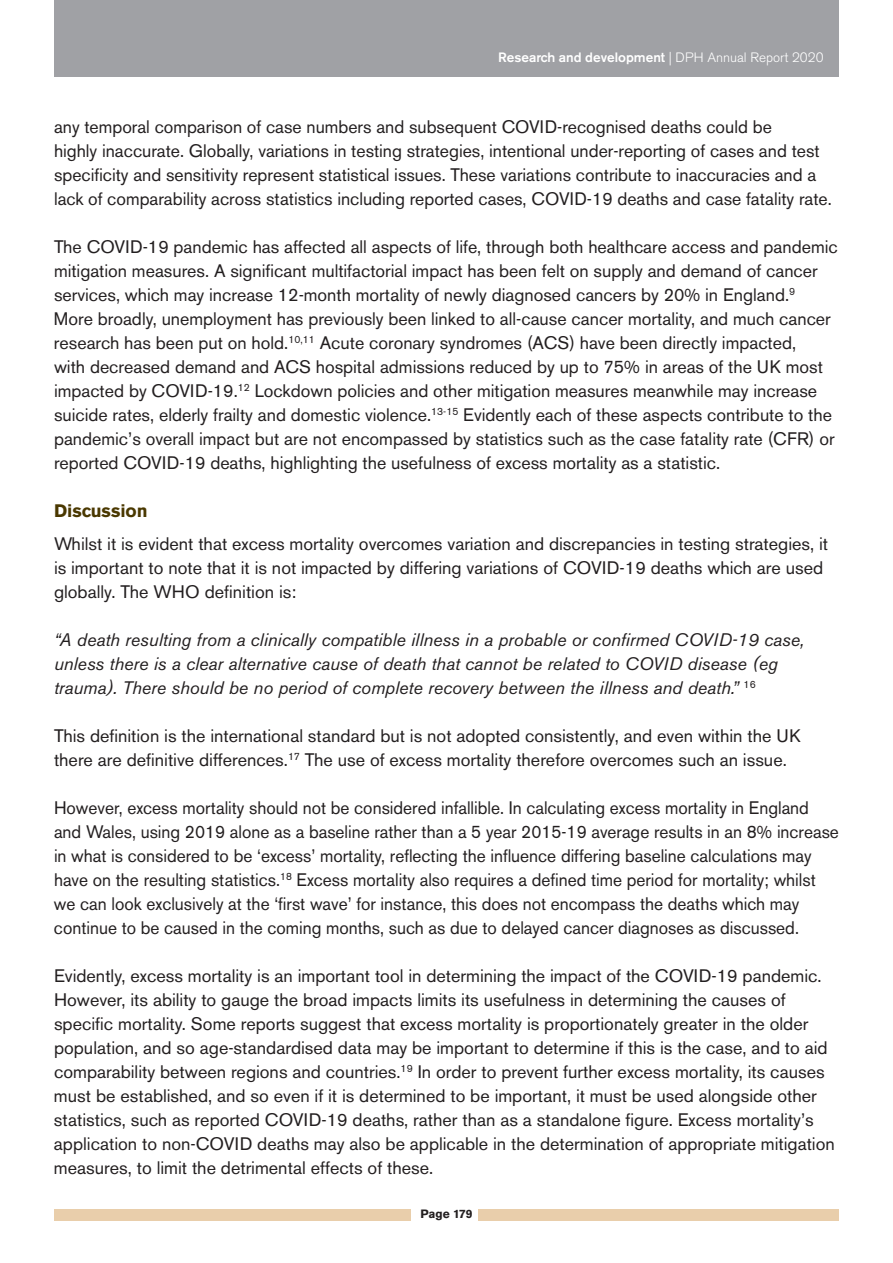
<style>
.page{position:relative;width:893px;height:1263px;background:#fff}
.page>*{position:absolute;margin:0;border:0;box-sizing:border-box;transform-origin:0 0}
.t1{font:18px/24px "Akzidenz Grotesk BE";color:#231f20}
.t2{font:18px/24px "Akzidenz Grotesk BE";color:#231f20;scale:.96 1}
.t3{font:italic 18px/24px "Akzidenz Grotesk BE";color:#231f20}
.t4{font:700 18px "Akzidenz Grotesk BE";color:#4a3800}
.t5{font:500 13.5px "Akzidenz Grotesk BE";color:#fff}
.t6{font:700 12px "Akzidenz Grotesk BE";letter-spacing:-.02em;color:#231f20}
.s1{font-weight:300}
</style>
<div class="page">
<div style="left:54px;top:1209px;width:357px;height:11px;background:#e9ceab"></div>
<div style="left:479px;top:1209px;width:360px;height:11px;background:#e9ceab"></div>
<div style="left:54px;top:0;width:785px;height:77px;background:#a0a1a5"></div>
<p class="t5" style="left:498px;top:49px;width:327px">Research and development <span class="s1">| DPH Annual Report 2020</span></p>
<p class="t1" style="left:54px;top:115px;width:779px">any temporal comparison of case numbers and subsequent COVID-recognised deaths could be<br>highly inaccurate. Globally, variations in testing strategies, intentional under-reporting of cases and test specificity and sensitivity represent statistical issues. These variations contribute to inaccuracies and a lack of comparability across statistics including reported cases, COVID-19 deaths and case fatality rate.</p>
<p class="t1" style="left:54px;top:235px;width:785px">The COVID-19 pandemic has affected all aspects of life, through both healthcare access and pandemic mitigation measures. A significant multifactorial impact has been felt on supply and demand of cancer services, which may increase 12-month mortality of newly diagnosed cancers by 20% in England.<sup>9<br></sup>More broadly, unemployment has previously been linked to all-cause cancer mortality, and much cancer research has been put on hold.<sup>10,11</sup> Acute coronary syndromes (ACS) have been directly impacted,<br>with decreased demand and ACS hospital admissions reduced by up to 75% in areas of the UK most impacted by COVID-19.<sup>12</sup> Lockdown policies and other mitigation measures meanwhile may increase suicide rates, elderly frailty and domestic violence.<sup>13-15</sup> Evidently each of these aspects contribute to the pandemic’s overall impact but are not encompassed by statistics such as the case fatality rate (CFR) or reported COVID-19 deaths, highlighting the usefulness of excess mortality as a statistic.</p>
<p class="t4" style="left:54px;top:501px;width:95px">Discussion</p>
<p class="t1" style="left:54px;top:532px;width:776px">Whilst it is evident that excess mortality overcomes variation and discrepancies in testing strategies, it is important to note that it is not impacted by differing variations of COVID-19 deaths which are used globally. The WHO definition is:</p>
<p class="t3" style="left:54px;top:627px;width:752px">“A death resulting from a clinically compatible illness in a probable or confirmed COVID-19 case, unless there is a clear alternative cause of death that cannot be related to COVID disease (eg trauma). There should be no period of complete recovery between the illness and death.” <sup>16</sup></p>
<p class="t1" style="left:54px;top:724px;width:748px">This definition is the international standard but is not adopted consistently, and even within the UK there are definitive differences.<sup>17</sup> The use of excess mortality therefore overcomes such an issue.</p>
<p class="t2" style="left:54px;top:796px;width:819px">However, excess mortality should not be considered infallible. In calculating excess mortality in England and Wales, using 2019 alone as a baseline rather than a 5 year 2015-19 average results in an 8% increase in what is considered to be ‘excess’ mortality, reflecting the influence differing baseline calculations may have on the resulting statistics.<sup>18</sup> Excess mortality also requires a defined time period for mortality; whilst we can look exclusively at the ‘first wave’ for instance, this does not encompass the deaths which may continue to be caused in the coming months, such as due to delayed cancer diagnoses as discussed.</p>
<p class="t1" style="left:54px;top:964px;width:782px">Evidently, excess mortality is an important tool in determining the impact of the COVID-19 pandemic.<br>However, its ability to gauge the broad impacts limits its usefulness in determining the causes of specific mortality. Some reports suggest that excess mortality is proportionately greater in the older population, and so age-standardised data may be important to determine if this is the case, and to aid comparability between regions and countries.<sup>19</sup> In order to prevent further excess mortality, its causes must be established, and so even if it is determined to be important, it must be used alongside other statistics, such as reported COVID-19 deaths, rather than as a standalone figure. Excess mortality’s application to non-COVID deaths may also be applicable in the determination of appropriate mitigation measures, to limit the detrimental effects of these.</p>
<p class="t6" style="left:420px;top:1207px;width:54px">Page 179</p>
</div>
